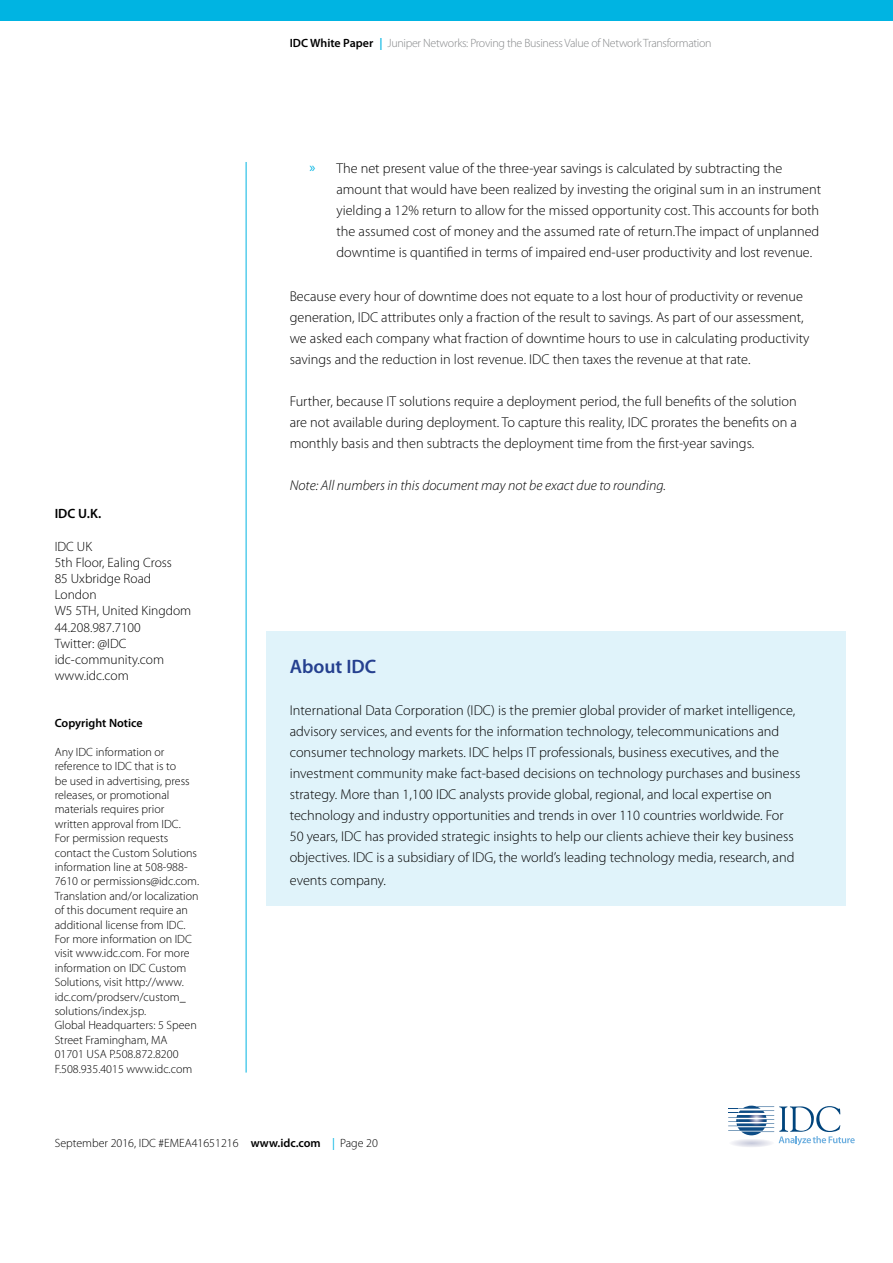
<style>
.page{position:relative;width:893px;height:1263px;background:#fff}
.page>*{position:absolute;margin:0;border:0;box-sizing:border-box;transform-origin:0 0}
.t1{font:600 19.5px "Myriad Pro";color:#25408f}
.t2{font:300 14.25px/21px "Myriad Pro";color:#000}
.t3{font:italic 300 14.25px "Myriad Pro";color:#000}
.t4{font:300 13.5px/16.2px "Myriad Pro";color:#000}
.t5{font:600 13.5px "Myriad Pro";color:#000}
.t6{font:300 12px/14.4px "Myriad Pro";color:#000}
.t7{font:300 12px "Myriad Pro";letter-spacing:-.025em;color:#86888a}
.t8{font:600 12px "Myriad Pro";color:#000}
.s1{font-weight:600;color:#000}
.s2{font-weight:600;color:#00b4e2}
.s3{font-weight:400;color:#00b4e2}
.s4{font-weight:600}
</style>
<div class="page">
<div style="left:0;top:0;width:893px;height:21px;background:#00b4e2"></div>
<hr style="left:246px;top:162px;width:1px;height:910px;background:#00b4e2">
<svg style="left:728px;top:1106px;width:127px;height:41px"></svg>
<div style="left:266px;top:631px;width:580px;height:275px;background:#e0f3fa"></div>
<p class="t7" style="left:290px;top:37px;width:423px"><span class="s1">IDC White Paper</span> <span class="s2">|</span> Juniper Networks: Proving the Business Value of Network Transformation</p>
<p class="t5" style="left:55px;top:505px;width:48px">IDC U.K.</p>
<p class="t4" style="left:55px;top:538px;width:138px">IDC UK<br>5th Floor, Ealing Cross<br>85 Uxbridge Road<br>London<br>W5 5TH, United Kingdom<br>44.208.987.7100<br>Twitter: @IDC idc-community.com www.idc.com</p>
<p class="t8" style="left:55px;top:715px;width:89px">Copyright Notice</p>
<p class="t6" style="left:55px;top:745px;width:146px">Any IDC information or reference to IDC that is to<br>be used in advertising, press releases, or promotional materials requires prior written approval from IDC.<br>For permission requests contact the Custom Solutions information line at 508-988-<br>7610 or permissions@idc.com.<br>Translation and/or localization of this document require an additional license from IDC.<br>For more information on IDC visit www.idc.com. For more information on IDC Custom<br>Solutions, visit http://www. idc.com/prodserv/custom_ solutions/index.jsp.<br>Global Headquarters: 5 Speen<br>Street Framingham, MA<br>01701 USA P.508.872.8200<br>F.508.935.4015 www.idc.com</p>
<p class="t2" style="left:336px;top:158px;width:486px;text-indent:-27px"><span class="s3">»</span> The net present value of the three-year savings is calculated by subtracting the amount that would have been realized by investing the original sum in an instrument yielding a 12% return to allow for the missed opportunity cost. This accounts for both the assumed cost of money and the assumed rate of return.The impact of unplanned downtime is quantified in terms of impaired end-user productivity and lost revenue.</p>
<p class="t2" style="left:290px;top:286px;width:521px">Because every hour of downtime does not equate to a lost hour of productivity or revenue generation, IDC attributes only a fraction of the result to savings. As part of our assessment, we asked each company what fraction of downtime hours to use in calculating productivity savings and the reduction in lost revenue. IDC then taxes the revenue at that rate.</p>
<p class="t2" style="left:290px;top:391px;width:509px;text-align:justify">Further, because IT solutions require a deployment period, the full benefits of the solution are not available during deployment. To capture this reality, IDC prorates the benefits on a monthly basis and then subtracts the deployment time from the first-year savings.</p>
<p class="t3" style="left:290px;top:477px;width:378px">Note: All numbers in this document may not be exact due to rounding.</p>
<h1 class="t1" style="left:290px;top:653px;width:88px">About IDC</h1>
<p class="t2" style="left:290px;top:699px;width:512px">International Data Corporation (IDC) is the premier global provider of market intelligence, advisory services, and events for the information technology, telecommunications and consumer technology markets. IDC helps IT professionals, business executives, and the investment community make fact-based decisions on technology purchases and business strategy. More than 1,100 IDC analysts provide global, regional, and local expertise on technology and industry opportunities and trends in over 110 countries worldwide. For 50 years, IDC has provided strategic insights to help our clients achieve their key business objectives. IDC is a subsidiary of IDG, the world’s leading technology media, research, and</p>
<p class="t2" style="left:290px;top:870px;width:98px">events company.</p>
<p class="t6" style="left:55px;top:1135px;width:325px">September 2016, IDC #EMEA41651216 <span class="s4">www.idc.com</span> <span class="s3">|</span> Page 20</p>
</div>
